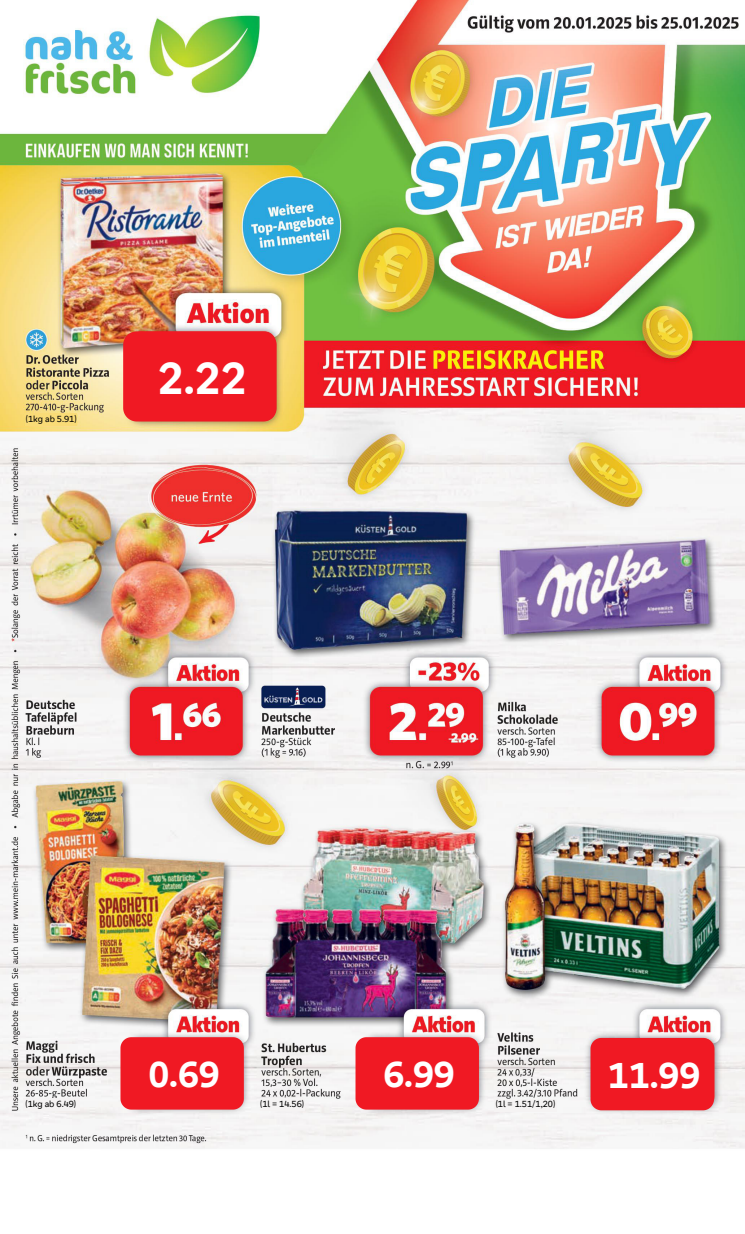
<style>
.page{position:relative;width:745px;height:1234px;background:#fff}
.page>*{position:absolute;margin:0;border:0;box-sizing:border-box;transform-origin:0 0}
.t1{font:700 46.35px "Genos GFG";color:#fff}
.t2{font:700 37.2px "Genos GFG";color:#fff}
.t3{font:9.15px "Genos GFG";color:#000}
</style>
<div class="page">
<img style="left:0;top:0;width:744px;height:1149px">
<div style="left:123px;top:331px;width:153px;height:90px;background:#f01923"></div>
<div style="left:25px;top:413px;width:52px;height:13px;background:#f9db77"></div>
<div style="left:590px;top:1037px;width:123px;height:72px;background:#f01923"></div>
<div style="left:355px;top:1036px;width:123px;height:73px;background:#f01923"></div>
<div style="left:120px;top:1036px;width:124px;height:73px;background:#f01923"></div>
<div style="left:23px;top:1098px;width:56px;height:12px;background:#f5f3f3"></div>
<div style="left:494px;top:1098px;width:62px;height:13px;background:#f5f3f3"></div>
<div style="left:260px;top:1097px;width:45px;height:13px;background:#f5f3f3"></div>
<p class="t3" style="left:26px;top:413px;width:52px">(1kg ab 5.91)</p>
<h1 class="t1" style="left:158px;top:351px;width:90px">2.22</h1>
<h2 class="t2" style="left:148px;top:1052px;width:73px">0.69</h2>
<h2 class="t2" style="left:383px;top:1052px;width:73px">6.99</h2>
<h2 class="t2" style="left:607px;top:1053px;width:94px">11.99</h2>
<p class="t3" style="left:26px;top:1098px;width:52px">(1kg ab 6.49)</p>
<p class="t3" style="left:260px;top:1097px;width:45px">(1l = 14.56)</p>
<p class="t3" style="left:495px;top:1098px;width:61px">(1l = 1.51/1,20)</p>
</div>
